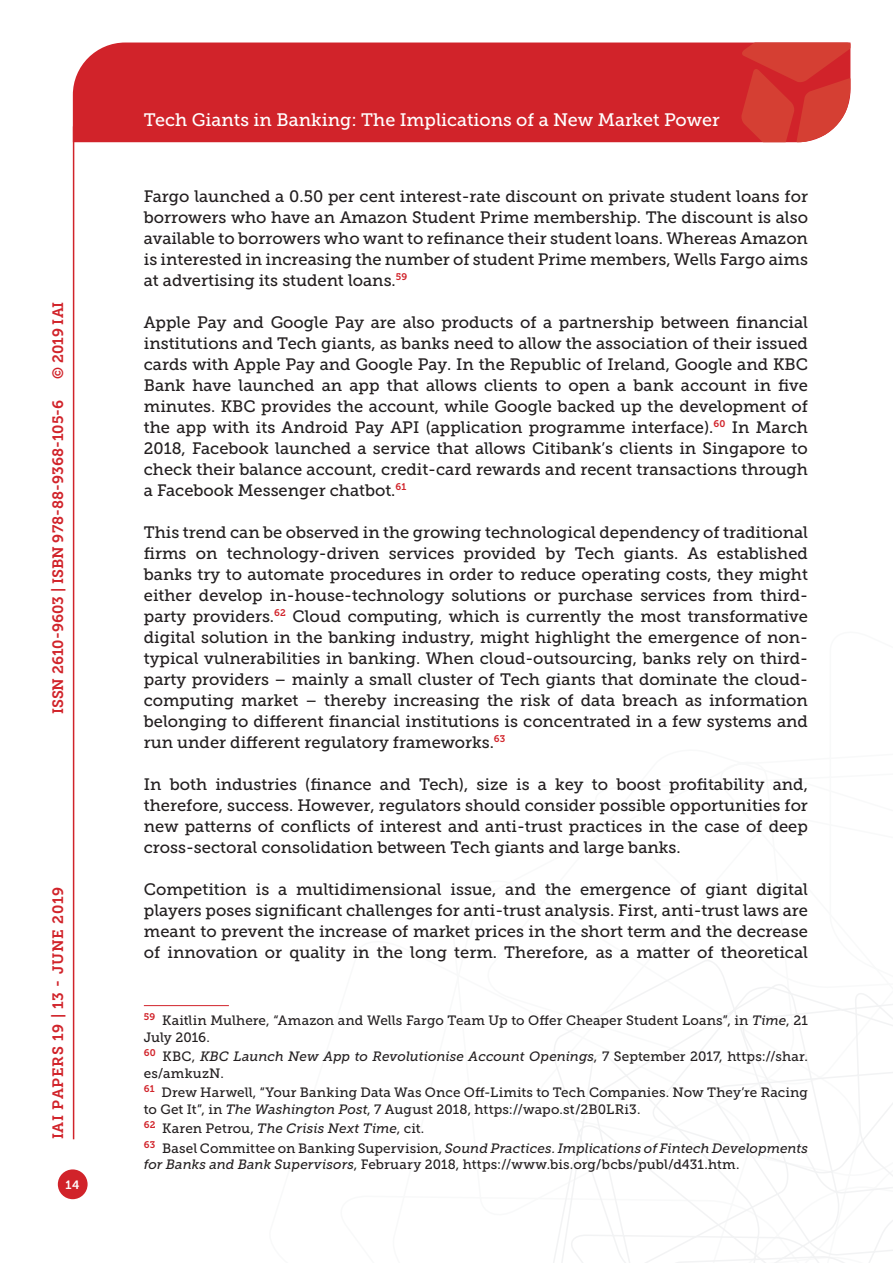
<style>
.page{position:relative;width:893px;height:1263px;background:#fff}
.page>*{position:absolute;margin:0;border:0;box-sizing:border-box;transform-origin:0 0}
.t1{font:18px "Museo Slab 500";color:#fff}
.Testo{font:16.5px/21px "Museo Slab 500";color:#231f20;text-align:justify}
.t2{font:15px "Museo Slab 700";color:#d1232a}
.t3{font:15px "Museo Slab 700";letter-spacing:.05em;color:#d1232a}
.Nota{font:13.5px/16.2px "Museo Slab 500";letter-spacing:.01em;color:#231f20}
.Nota-2{font:italic 13.5px/16.2px "Museo Slab 500";color:#231f20}
.t4{font:12px "Museo Slab 700";color:#fff}
.s1{font-style:italic}
.s2{font-style:normal}
</style>
<div class="page">
<svg style="left:553px;top:960px;width:340px;height:303px"></svg>
<div style="left:73px;top:43px;width:668px;height:99px;background:#d1232a"></div>
<svg style="left:741px;top:43px;width:109px;height:99px;background:#d6413a"></svg>
<div style="left:58px;top:1169px;width:30px;height:30px;background:#d1232a;border-radius:50%"></div>
<hr style="left:73px;top:126px;width:1px;height:1013px;background:#d1232a">
<hr style="left:144px;top:1005px;width:85px;height:1px;background:#d1232a">
<p class="t2" style="left:50px;top:379px;width:79px;rotate:-90deg">© 2019 IAI</p>
<p class="t2" style="left:49px;top:714px;width:316px;rotate:-90deg">ISSN 2610-9603 | ISBN 978-88-9368-105-6</p>
<p class="t3" style="left:50px;top:1139px;width:254px;rotate:-90deg">IAI PAPERS 19 | 13 - JUNE 2019</p>
<p class="t4" style="left:66px;top:1178px;width:16px">14</p>
<p class="t1" style="left:144px;top:110px;width:577px">Tech Giants in Banking: The Implications of a New Market Power</p>
<p class="Testo" style="left:144px;top:186px;width:666px">Fargo launched a 0.50 per cent interest-rate discount on private student loans for borrowers who have an Amazon Student Prime membership. The discount is also available to borrowers who want to refinance their student loans. Whereas Amazon is interested in increasing the number of student Prime members, Wells Fargo aims at advertising its student loans.<sup>59</sup></p>
<p class="Testo" style="left:144px;top:312px;width:666px">Apple Pay and Google Pay are also products of a partnership between financial institutions and Tech giants, as banks need to allow the association of their issued cards with Apple Pay and Google Pay. In the Republic of Ireland, Google and KBC Bank have launched an app that allows clients to open a bank account in five minutes. KBC provides the account, while Google backed up the development of the app with its Android Pay API (application programme interface).<sup>60</sup> In March 2018, Facebook launched a service that allows Citibank’s clients in Singapore to check their balance account, credit-card rewards and recent transactions through a Facebook Messenger chatbot.<sup>61</sup></p>
<p class="Testo" style="left:144px;top:522px;width:666px">This trend can be observed in the growing technological dependency of traditional firms on technology-driven services provided by Tech giants. As established banks try to automate procedures in order to reduce operating costs, they might either develop in-house-technology solutions or purchase services from third&shy;party providers.<sup>62</sup> Cloud computing, which is currently the most transformative digital solution in the banking industry, might highlight the emergence of non&shy;typical vulnerabilities in banking. When cloud-outsourcing, banks rely on third&shy;party providers – mainly a small cluster of Tech giants that dominate the cloud&shy;computing market – thereby increasing the risk of data breach as information belonging to different financial institutions is concentrated in a few systems and run under different regulatory frameworks.<sup>63</sup></p>
<p class="Testo" style="left:144px;top:774px;width:666px">In both industries (finance and Tech), size is a key to boost profitability and, therefore, success. However, regulators should consider possible opportunities for new patterns of conflicts of interest and anti-trust practices in the case of deep cross-sectoral consolidation between Tech giants and large banks.</p>
<p class="Testo" style="left:144px;top:879px;width:666px">Competition is a multidimensional issue, and the emergence of giant digital players poses significant challenges for anti-trust analysis. First, anti-trust laws are meant to prevent the increase of market prices in the short term and the decrease of innovation or quality in the long term. Therefore, as a matter of theoretical</p>
<p class="Nota" style="left:144px;top:1013px;width:666px"><sup>59</sup> Kaitlin Mulhere, “Amazon and Wells Fargo Team Up to Offer Cheaper Student Loans”, in <span class="s1">Time</span>, 21<br>July 2016.</p>
<p class="Nota-2" style="left:144px;top:1049px;width:666px"><sup>60</sup> <span class="s2">KBC,</span> KBC Launch New App to Revolutionise Account Openings<span class="s2">, 7 September 2017, https://shar. es/amkuzN.</span></p>
<p class="Nota" style="left:144px;top:1085px;width:666px"><sup>61</sup> Drew Harwell, “Your Banking Data Was Once Off-Limits to Tech Companies. Now They’re Racing to Get It”, in <span class="s1">The Washington Post</span>, 7 August 2018, https://wapo.st/2B0LRi3.</p>
<p class="Nota" style="left:144px;top:1121px;width:282px"><sup>62</sup> Karen Petrou, <span class="s1">The Crisis Next Time</span>, cit.</p>
<p class="Nota" style="left:144px;top:1140px;width:666px"><sup>63</sup> Basel Committee on Banking Supervision, <span class="s1">Sound Practices. Implications of Fintech Developments for Banks and Bank Supervisors</span>, February 2018, https://www.bis.org/bcbs/publ/d431.htm.</p>
</div>
